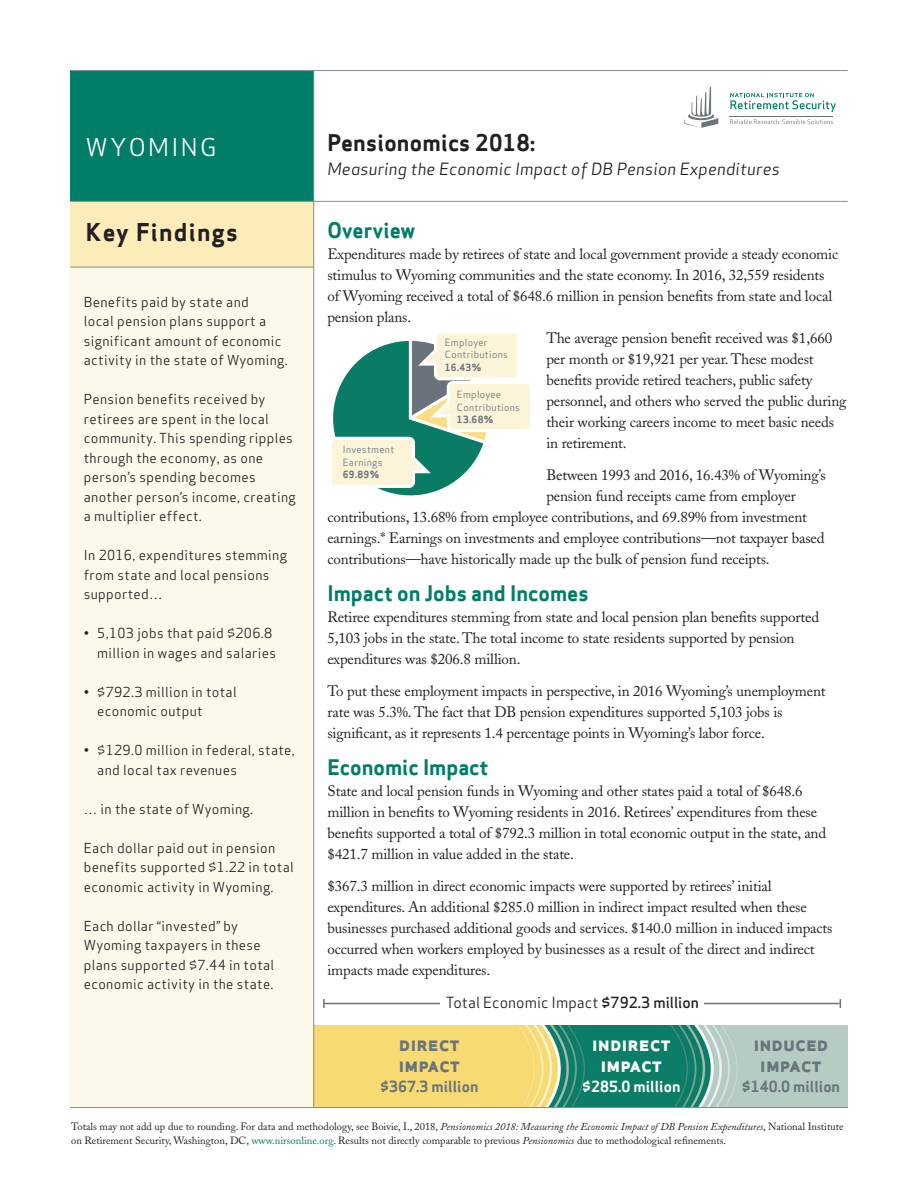
<style>
.page{position:relative;width:918px;height:1188px;background:#fff}
.page>*{position:absolute;margin:0;border:0;box-sizing:border-box;transform-origin:0 0}
.t1{font:24px "Apex Sans Bold T";letter-spacing:.05em;color:#231f20}
.t2{font:24px "Apex Sans Book C";letter-spacing:.1em;color:#fff}
.t3{font:22.5px "Apex Sans Bold T";letter-spacing:.01em;color:#231f20}
.t4{font:21px "Apex Sans Bold T";color:#007d67}
.t5{font:21px/21px "Apex Sans Bold C";color:#6a747b}
.t6{font:21px/21px "Apex Sans Bold C";color:#fff;text-align:center}
.t7{font:16.5px "Apex Sans Book Italic T";letter-spacing:.01em;color:#231f20}
.t8{font:15px/21px "Adobe Caslon";letter-spacing:-.01em;color:#231f20}
.t9{font:15px "Apex Sans Book T";letter-spacing:.005em;color:#231f20}
.t10{font:15px "Apex Sans Bold T";color:#6a747b}
.t11{font:15px "Apex Sans Bold T";color:#fff}
.t12{font:13.5px/19.5px "Apex Sans Book T";letter-spacing:.025em;color:#231f20}
.t13{font:10.5px/13.5px "Adobe Caslon";color:#231f20}
.t14{font:9.75px/12.6px "Apex Sans Book T";letter-spacing:.03em;color:#6a737b}
.s1{font-family:"Apex Sans Bold T"}
.s2{font-family:"Apex Sans Medium T"}
.s3{font-style:italic}
.s4{color:#007d67}
</style>
<div class="page">
<div style="left:70px;top:70px;width:244px;height:131px;background:#007d67"></div>
<div style="left:70px;top:202px;width:244px;height:65px;background:#fbecb9"></div>
<div style="left:70px;top:267px;width:244px;height:840px;background:#fcf9eb"></div>
<img style="left:314px;top:1026px;width:533px;height:81px">
<hr style="left:70px;top:70px;width:778px;height:1px;background:#838d93">
<hr style="left:70px;top:201px;width:778px;height:1px;background:#838d93">
<hr style="left:70px;top:267px;width:244px;height:1px;background:#838d93">
<hr style="left:313px;top:71px;width:1px;height:1036px;background:#838d93">
<hr style="left:70px;top:1107px;width:778px;height:1px;background:#838d93">
<hr style="left:729px;top:116px;width:104px;height:1px;background:#6a747b">
<svg style="left:684px;top:87px;width:34px;height:41px"></svg>
<svg style="left:730px;top:119px;width:105px;height:5px"></svg>
<svg style="left:730px;top:93px;width:106px;height:19px"></svg>
<hr style="left:324px;top:1003px;width:516px;height:1px;background:#6a747b">
<svg style="left:323px;top:999px;width:2px;height:9px"></svg>
<div style="left:440px;top:990px;width:264px;height:27px;background:#fff"></div>
<svg style="left:332px;top:335px;width:198px;height:161px"></svg>
<p class="t2" style="left:86px;top:132px;width:132px">WYOMING</p>
<p class="t1" style="left:86px;top:217px;width:153px">Key Findings</p>
<p class="t12" style="left:84px;top:292px;width:206px">Benefits paid by state and<br>local pension plans support a significant amount of economic activity in the state of Wyoming.</p>
<p class="t12" style="left:84px;top:389px;width:213px">Pension benefits received by retirees are spent in the local community. This spending ripples through the economy, as one person’s spending becomes another person’s income, creating a multiplier effect.</p>
<p class="t12" style="left:84px;top:545px;width:205px">In 2016, expenditures stemming from state and local pensions supported…</p>
<p class="t12" style="left:84px;top:623px;width:194px;text-align:right">• 5,103 jobs that paid $206.8 million in wages and salaries</p>
<p class="t12" style="left:97px;top:682px;width:141px;text-indent:-14px">• $792.3 million in total economic output</p>
<p class="t12" style="left:97px;top:740px;width:199px;text-indent:-14px">• $129.0 million in federal, state, and local tax revenues</p>
<p class="t12" style="left:84px;top:799px;width:171px">… in the state of Wyoming.</p>
<p class="t12" style="left:84px;top:838px;width:211px">Each dollar paid out in pension benefits supported $1.22 in total economic activity in Wyoming.</p>
<p class="t12" style="left:84px;top:916px;width:192px">Each dollar “invested” by<br>Wyoming taxpayers in these plans supported $7.44 in total economic activity in the state.</p>
<p class="t3" style="left:327px;top:128px;width:209px">Pensionomics 2018:</p>
<p class="t7" style="left:327px;top:159px;width:454px">Measuring the Economic Impact of DB Pension Expenditures</p>
<p class="t4" style="left:327px;top:217px;width:89px">Overview</p>
<p class="t8" style="left:327px;top:244px;width:512px">Expenditures made by retirees of state and local government provide a steady economic stimulus to Wyoming communities and the state economy. In 2016, 32,559 residents of Wyoming received a total of $648.6 million in pension benefits from state and local pension plans.</p>
<p class="t8" style="left:546px;top:328px;width:302px">The average pension benefit received was $1,660 per month or $19,921 per year. These modest benefits provide retired teachers, public safety personnel, and others who served the public during their working careers income to meet basic needs in retirement.</p>
<p class="t8" style="left:546px;top:464px;width:281px">Between 1993 and 2016, 16.43% of Wyoming’s</p>
<p class="t8" style="left:546px;top:485px;width:251px">pension fund receipts came from employer</p>
<p class="t8" style="left:327px;top:506px;width:481px">contributions, 13.68% from employee contributions, and 69.89% from investment</p>
<p class="t8" style="left:327px;top:527px;width:499px">earnings.* Earnings on investments and employee contributions—not taxpayer based</p>
<p class="t8" style="left:327px;top:548px;width:444px">contributions—have historically made up the bulk of pension fund receipts.</p>
<p class="t4" style="left:327px;top:580px;width:263px">Impact on Jobs and Incomes</p>
<p class="t8" style="left:327px;top:607px;width:493px">Retiree expenditures stemming from state and local pension plan benefits supported<br>5,103 jobs in the state. The total income to state residents supported by pension expenditures was $206.8 million.</p>
<p class="t8" style="left:327px;top:680px;width:500px">To put these employment impacts in perspective, in 2016 Wyoming’s unemployment rate was 5.3%. The fact that DB pension expenditures supported 5,103 jobs is significant, as it represents 1.4 percentage points in Wyoming’s labor force.</p>
<p class="t4" style="left:327px;top:754px;width:163px">Economic Impact</p>
<p class="t8" style="left:327px;top:781px;width:500px">State and local pension funds in Wyoming and other states paid a total of $648.6 million in benefits to Wyoming residents in 2016. Retirees’ expenditures from these benefits supported a total of $792.3 million in total economic output in the state, and $421.7 million in value added in the state.</p>
<p class="t8" style="left:327px;top:875px;width:507px">$367.3 million in direct economic impacts were supported by retirees’ initial expenditures. An additional $285.0 million in indirect impact resulted when these businesses purchased additional goods and services. $140.0 million in induced impacts occurred when workers employed by businesses as a result of the direct and indirect impacts made expenditures.</p>
<p class="t14" style="left:445px;top:336px;width:65px">Employer<br>Contributions<br><span class="s1">16.43%</span></p>
<p class="t14" style="left:457px;top:388px;width:65px">Employee<br>Contributions<br><span class="s1">13.68%</span></p>
<p class="t14" style="left:343px;top:443px;width:53px">Investment<br>Earnings<br><span class="s1">69.89%</span></p>
<p class="t9" style="left:446px;top:993px;width:254px">Total Economic Impact <span class="s2">$792.3 million</span></p>
<p class="t5" style="left:398px;top:1033px;width:63px">direct impact</p>
<p class="t10" style="left:380px;top:1076px;width:100px">$367.3 million</p>
<p class="t6" style="left:592px;top:1033px;width:81px">indirect impact</p>
<p class="t11" style="left:582px;top:1076px;width:100px">$285.0 million</p>
<p class="t5" style="left:753px;top:1033px;width:76px">induced</p>
<p class="t5" style="left:760px;top:1054px;width:63px">impact</p>
<p class="t10" style="left:742px;top:1076px;width:100px">$140.0 million</p>
<p class="t13" style="left:71px;top:1120px;width:774px">Totals may not add up due to rounding. For data and methodology, see Boivie, I., 2018, <span class="s3">Pensionomics 2018: Measuring the Economic Impact of DB Pension Expenditures</span>, National Institute on Retirement Security, Washington, DC, <span class="s4">www.nirsonline.org</span>. Results not directly comparable to previous <span class="s3">Pensionomics</span> due to methodological refinements.</p>
</div>
